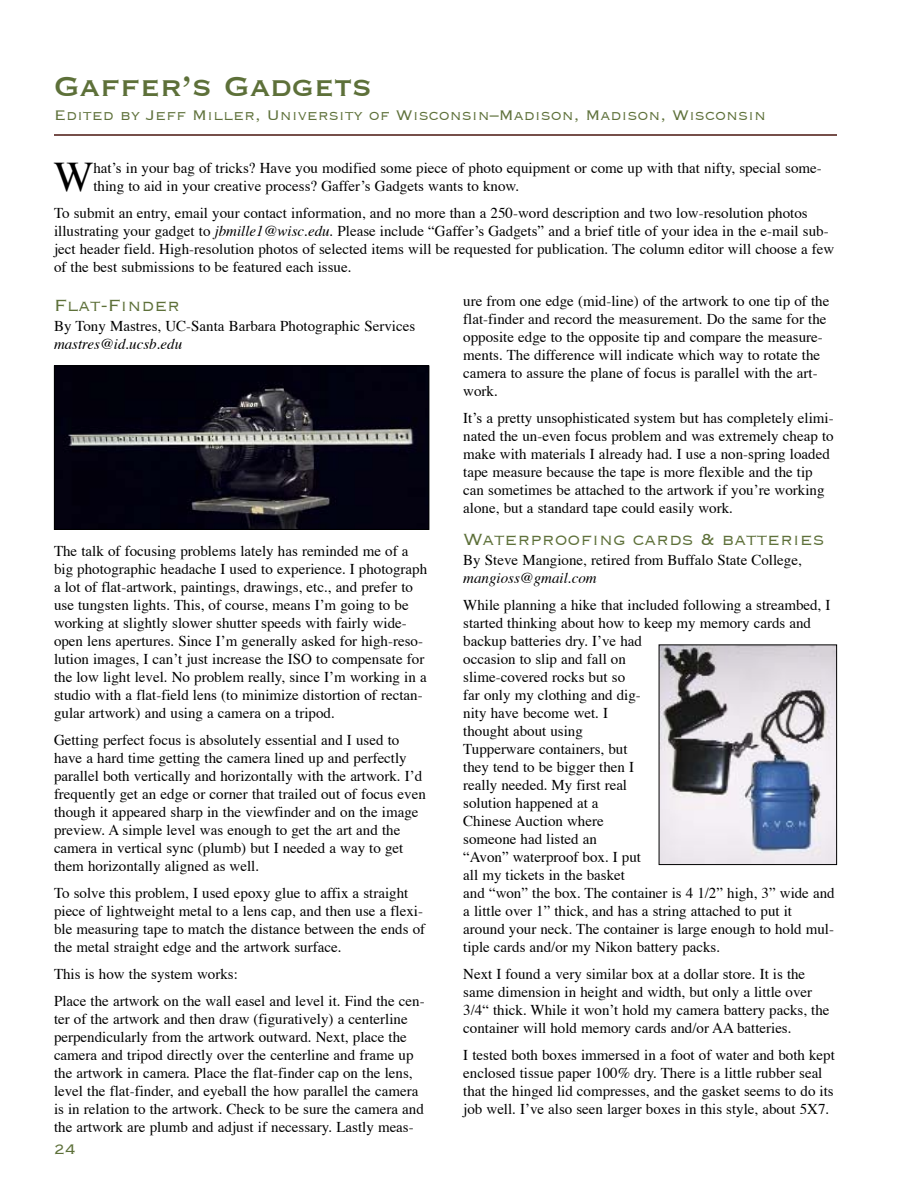
<style>
.page{position:relative;width:918px;height:1188px;background:#fff}
.page>*{position:absolute;margin:0;border:0;box-sizing:border-box;transform-origin:0 0}
.t1{font:42.15px "Times";color:#000}
.t2{font:36px "Copperplate";color:#5d7039}
.t3{font:300 21px "Copperplate";color:#5d7039}
.t4{font:300 18px "Copperplate";color:#5d7039}
.t5{font:15px/18px "Times";color:#000}
.t6{font:italic 15px "Times";color:#000}
.s1{font-style:italic}
</style>
<div class="page">
<hr style="left:54px;top:134px;width:783px;height:2px;background:#4a160f">
<img style="left:661px;top:646px;width:174px;height:217px">
<div style="left:659px;top:644px;width:178px;height:221px;border:1px solid #000"></div>
<img style="left:56px;top:368px;width:371px;height:160px">
<div style="left:54px;top:366px;width:375px;height:164px;border:1px solid #000"></div>
<h2 class="t2" style="left:54px;top:69px;width:320px">Gaffer’s Gadgets</h2>
<p class="t4" style="left:54px;top:106px;width:714px">Edited by Jeff Miller, University of Wisconsin–Madison, Madison, Wisconsin</p>
<h1 class="t1" style="left:54px;top:159px;width:41px">W</h1>
<p class="t5" style="left:93px;top:160px;width:730px">hat’s in your bag of tricks? Have you modified some piece of photo equipment or come up with that nifty, special some&shy;thing to aid in your creative process? Gaffer’s Gadgets wants to know.</p>
<p class="t5" style="left:54px;top:205px;width:782px">To submit an entry, email your contact information, and no more than a 250-word description and two low-resolution photos illustrating your gadget to <span class="s1">jbmille1@wisc.edu</span>. Please include “Gaffer’s Gadgets” and a brief title of your idea in the e-mail sub&shy;ject header field. High-resolution photos of selected items will be requested for publication. The column editor will choose a few of the best submissions to be featured each issue.</p>
<h3 class="t3" style="left:54px;top:295px;width:127px">Flat-Finder</h3>
<p class="t5" style="left:54px;top:318px;width:363px">By Tony Mastres, UC-Santa Barbara Photographic Services</p>
<p class="t6" style="left:54px;top:338px;width:130px">mastres@id.ucsb.edu</p>
<p class="t5" style="left:463px;top:293px;width:368px">ure from one edge (mid-line) of the artwork to one tip of the flat-finder and record the measurement. Do the same for the opposite edge to the opposite tip and compare the measure&shy;ments. The difference will indicate which way to rotate the camera to assure the plane of focus is parallel with the art&shy;work.</p>
<p class="t5" style="left:463px;top:410px;width:372px">It’s a pretty unsophisticated system but has completely elimi&shy;nated the un-even focus problem and was extremely cheap to make with materials I already had. I use a non-spring loaded tape measure because the tape is more flexible and the tip can sometimes be attached to the artwork if you’re working alone, but a standard tape could easily work.</p>
<h3 class="t3" style="left:463px;top:529px;width:363px">Waterproofing cards &amp; batteries</h3>
<p class="t5" style="left:463px;top:552px;width:340px">By Steve Mangione, retired from Buffalo State College,</p>
<p class="t6" style="left:463px;top:572px;width:135px">mangioss@gmail.com</p>
<p class="t5" style="left:463px;top:597px;width:373px">While planning a hike that included following a streambed, I started thinking about how to keep my memory cards and backup batteries dry. I’ve had<br>occasion to slip and fall on<br>slime-covered rocks but so<br>far only my clothing and dig-<br>nity have become wet. I<br>thought about using<br>Tupperware containers, but<br>they tend to be bigger then I<br>really needed. My first real<br>solution happened at a<br>Chinese Auction where<br>someone had listed an<br>“Avon” waterproof box. I put<br>all my tickets in the basket<br>and “won” the box. The container is 4 1/2” high, 3” wide and a little over 1” thick, and has a string attached to put it around your neck. The container is large enough to hold mul&shy;tiple cards and/or my Nikon battery packs.</p>
<p class="t5" style="left:463px;top:966px;width:368px">Next I found a very similar box at a dollar store. It is the same dimension in height and width, but only a little over 3/4“ thick. While it won’t hold my camera battery packs, the container will hold memory cards and/or AA batteries.</p>
<p class="t5" style="left:463px;top:1047px;width:373px">I tested both boxes immersed in a foot of water and both kept enclosed tissue paper 100% dry. There is a little rubber seal that the hinged lid compresses, and the gasket seems to do its job well. I’ve also seen larger boxes in this style, about 5X7.</p>
<p class="t5" style="left:54px;top:543px;width:375px">The talk of focusing problems lately has reminded me of a big photographic headache I used to experience. I photograph a lot of flat-artwork, paintings, drawings, etc., and prefer to use tungsten lights. This, of course, means I’m going to be working at slightly slower shutter speeds with fairly wide&shy;open lens apertures. Since I’m generally asked for high-reso&shy;lution images, I can’t just increase the ISO to compensate for the low light level. No problem really, since I’m working in a studio with a flat-field lens (to minimize distortion of rectan&shy;gular artwork) and using a camera on a tripod.</p>
<p class="t5" style="left:54px;top:732px;width:373px">Getting perfect focus is absolutely essential and I used to have a hard time getting the camera lined up and perfectly parallel both vertically and horizontally with the artwork. I’d frequently get an edge or corner that trailed out of focus even though it appeared sharp in the viewfinder and on the image preview. A simple level was enough to get the art and the camera in vertical sync (plumb) but I needed a way to get them horizontally aligned as well.</p>
<p class="t5" style="left:54px;top:885px;width:373px">To solve this problem, I used epoxy glue to affix a straight piece of lightweight metal to a lens cap, and then use a flexi&shy;ble measuring tape to match the distance between the ends of the metal straight edge and the artwork surface.</p>
<p class="t5" style="left:54px;top:962px;width:372px;line-height:27px">This is how the system works:<br>Place the artwork on the wall easel and level it. Find the cen-</p>
<p class="t5" style="left:54px;top:1011px;width:371px">ter of the artwork and then draw (figuratively) a centerline perpendicularly from the artwork outward. Next, place the camera and tripod directly over the centerline and frame up the artwork in camera. Place the flat-finder cap on the lens, level the flat-finder, and eyeball the how parallel the camera is in relation to the artwork. Check to be sure the camera and the artwork are plumb and adjust if necessary. Lastly meas-</p>
<p class="t4" style="left:54px;top:1140px;width:23px">24</p>
</div>
